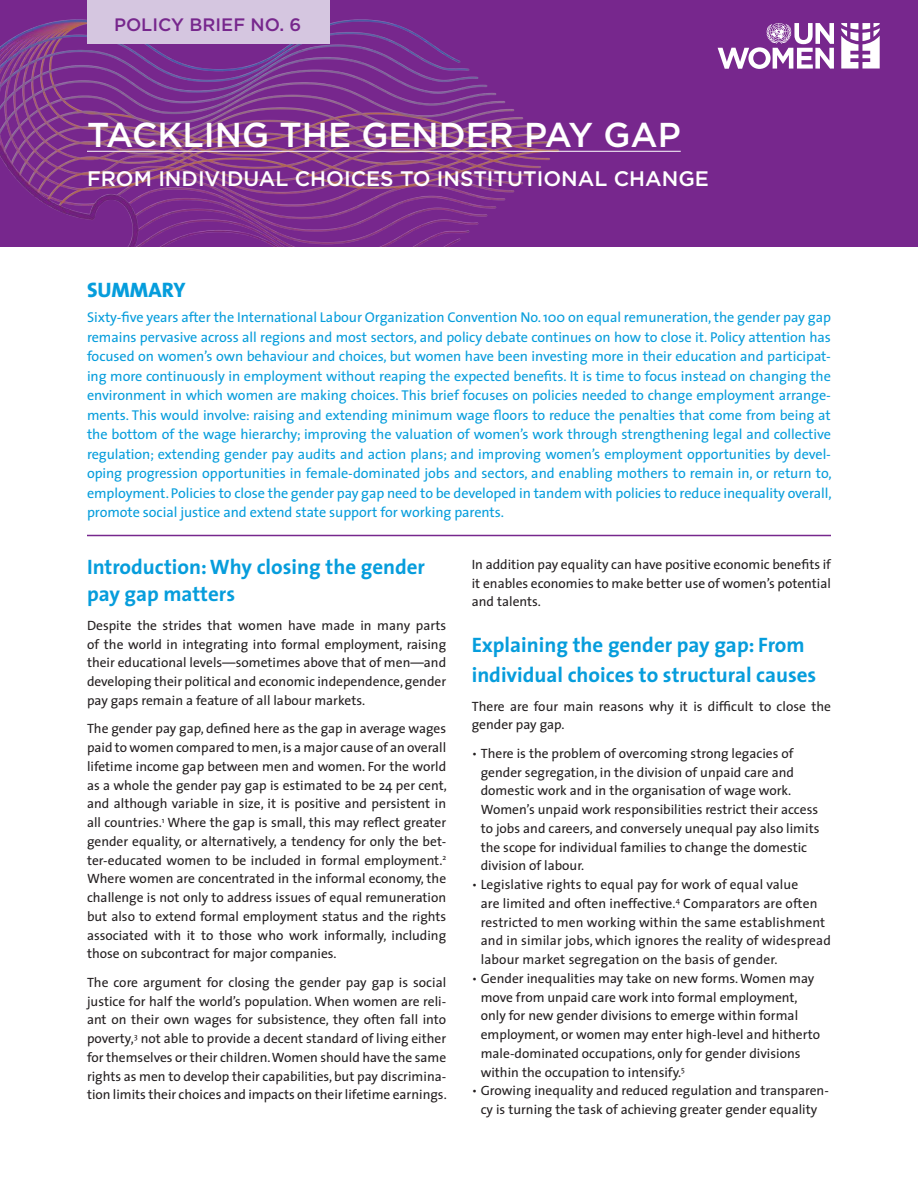
<style>
.page{position:relative;width:918px;height:1188px;background:#fff}
.page>*{position:absolute;margin:0;border:0;box-sizing:border-box;transform-origin:0 0}
.t1{font:500 34.5px "Gotham";color:#fff}
.t2{font:700 21px/27px "The Sans";color:#069ddc}
.t3{font:500 21px "Gotham";color:#fff}
.t4{font:800 21px "The Sans";color:#069ddc}
.t5{font:500 18px "Gotham";color:#77278d}
.t6{font:14.25px/19.5px "The Sans";letter-spacing:-.005em;color:#069ddc;text-align:justify}
.t7{font:13.5px/18.8px "The Sans";color:#231f20;text-align:justify}
.s1{font-weight:300}
</style>
<div class="page">
<div style="left:0;top:0;width:918px;height:247px;background:#77278d"></div>
<svg style="left:718px;top:23px;width:116px;height:46px"></svg>
<svg style="left:841px;top:23px;width:39px;height:46px"></svg>
<hr style="left:87px;top:535px;width:744px;height:1px;background:#77278d">
<img style="left:0;top:0;width:577px;height:247px">
<div style="left:87px;top:0;width:242px;height:43px;background:#d5c6e0"></div>
<hr style="left:87px;top:151px;width:594px;height:1px;background:#fff">
<h3 class="t5" style="left:114px;top:15px;width:189px">POLICY BRIEF NO. 6</h3>
<h1 class="t1" style="left:87px;top:115px;width:595px">TACKLING THE GENDER PAY GAP</h1>
<h2 class="t3" style="left:87px;top:166px;width:623px">FROM INDIVIDUAL CHOICES TO INSTITUTIONAL CHANGE</h2>
<h2 class="t4" style="left:87px;top:272px;width:100px">SUMMARY</h2>
<p class="t6" style="left:87px;top:307px;width:746px">Sixty-five years after the International Labour Organization Convention No. 100 on equal remuneration, the gender pay gap remains pervasive across all regions and most sectors, and policy debate continues on how to close it. Policy attention has focused on women’s own behaviour and choices, but women have been investing more in their education and participat&shy;ing more continuously in employment without reaping the expected benefits. It is time to focus instead on changing the environment in which women are making choices. This brief focuses on policies needed to change employment arrange&shy;ments. This would involve: raising and extending minimum wage floors to reduce the penalties that come from being at the bottom of the wage hierarchy; improving the valuation of women’s work through strengthening legal and collective regulation; extending gender pay audits and action plans; and improving women’s employment opportunities by devel&shy;oping progression opportunities in female-dominated jobs and sectors, and enabling mothers to remain in, or return to, employment. Policies to close the gender pay gap need to be developed in tandem with policies to reduce inequality overall, promote social justice and extend state support for working parents.</p>
<h2 class="t2" style="left:87px;top:553px;width:340px">Introduction: Why closing the gender pay gap matters</h2>
<p class="t7" style="left:87px;top:615px;width:361px">Despite the strides that women have made in many parts of the world in integrating into formal employment, raising their educational levels—sometimes above that of men—and developing their political and economic independence, gender pay gaps remain a feature of all labour markets.</p>
<p class="t7" style="left:87px;top:719px;width:361px">The gender pay gap, defined here as the gap in average wages paid to women compared to men, is a major cause of an overall lifetime income gap between men and women. For the world as a whole the gender pay gap is estimated to be 24 per cent, and although variable in size, it is positive and persistent in all countries.<sup>1</sup> Where the gap is small, this may reflect greater gender equality, or alternatively, a tendency for only the bet&shy;ter-educated women to be included in formal employment.<sup>2<br></sup>Where women are concentrated in the informal economy, the challenge is not only to address issues of equal remuneration but also to extend formal employment status and the rights associated with it to those who work informally, including those on subcontract for major companies.</p>
<p class="t7" style="left:87px;top:972px;width:361px">The core argument for closing the gender pay gap is social justice for half the world’s population. When women are reli&shy;ant on their own wages for subsistence, they often fall into poverty,<sup>3</sup> not able to provide a decent standard of living either for themselves or their children. Women should have the same rights as men to develop their capabilities, but pay discrimina&shy;tion limits their choices and impacts on their lifetime earnings.</p>
<p class="t7" style="left:472px;top:555px;width:361px">In addition pay equality can have positive economic benefits if it enables economies to make better use of women’s potential and talents.</p>
<h2 class="t2" style="left:472px;top:630px;width:346px;line-height:30px">Explaining the gender pay gap: From individual choices to structural causes</h2>
<p class="t7" style="left:472px;top:696px;width:361px">There are four main reasons why it is difficult to close the gender pay gap.</p>
<p class="t7" style="left:481px;top:744px;width:340px;text-align:left;text-indent:-9px"><span class="s1">•</span> There is the problem of overcoming strong legacies of gender segregation, in the division of unpaid care and domestic work and in the organisation of wage work.<br>Women’s unpaid work responsibilities restrict their access to jobs and careers, and conversely unequal pay also limits the scope for individual families to change the domestic division of labour.</p>
<p class="t7" style="left:481px;top:875px;width:352px;text-align:left;text-indent:-9px"><span class="s1">•</span> Legislative rights to equal pay for work of equal value<br>are limited and often ineffective.<sup>4</sup> Comparators are often restricted to men working within the same establishment and in similar jobs, which ignores the reality of widespread labour market segregation on the basis of gender.</p>
<p class="t7" style="left:481px;top:969px;width:341px;text-align:left;text-indent:-9px"><span class="s1">•</span> Gender inequalities may take on new forms. Women may move from unpaid care work into formal employment, only for new gender divisions to emerge within formal employment, or women may enter high-level and hitherto male-dominated occupations, only for gender divisions within the occupation to intensify.<sup>5</sup></p>
<p class="t7" style="left:472px;top:1081px;width:359px;text-align:center"><span class="s1">•</span> Growing inequality and reduced regulation and transparen&shy;cy is turning the task of achieving greater gender equality</p>
</div>
